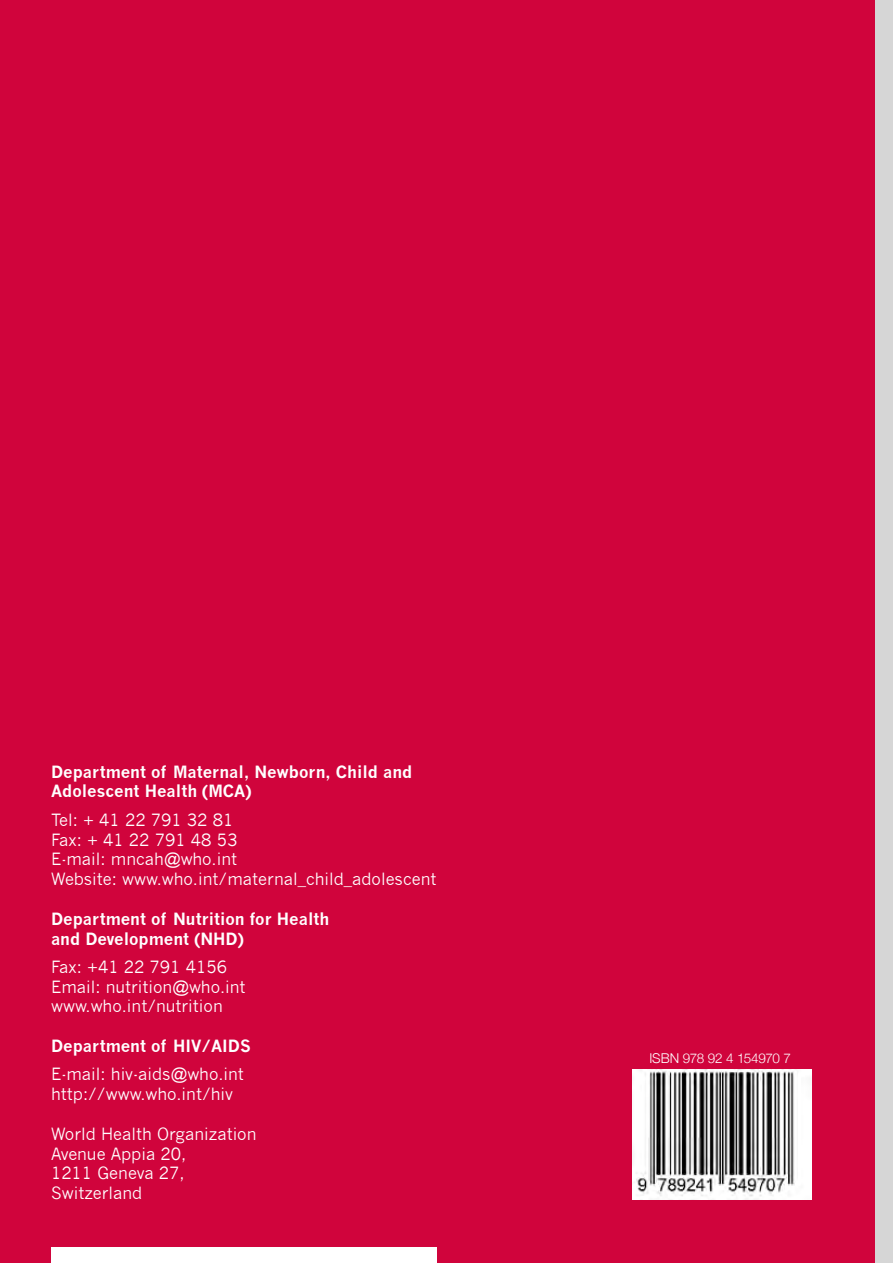
<style>
.page{position:relative;width:893px;height:1263px;background:#d0043c}
.page>*{position:absolute;margin:0;border:0;box-sizing:border-box;transform-origin:0 0}
.t1{font:16.5px/19.8px "News Gothic";color:#fff}
.t2{font:700 16.5px/19.8px "News Gothic";color:#fff}
.t3{font:300 13.5px "Helvetica Neue";letter-spacing:-.01em;color:#fff}
</style>
<div class="page">
<div style="left:876px;top:0;width:17px;height:1263px;background:#d6d6d6"></div>
<img style="left:632px;top:1069px;width:179px;height:130px">
<div style="left:51px;top:1248px;width:385px;height:15px;background:#fff"></div>
<p class="t2" style="left:51px;top:761px;width:363px">Department of Maternal, Newborn, Child and<br>Adolescent Health (MCA)</p>
<p class="t1" style="left:51px;top:809px;width:387px">Tel: + 41 22 791 32 81<br>Fax: + 41 22 791 48 53<br>E-mail: mncah@who.int<br>Website: www.who.int/maternal_child_adolescent</p>
<p class="t2" style="left:51px;top:908px;width:280px">Department of Nutrition for Health and Development (NHD)</p>
<p class="t1" style="left:51px;top:957px;width:196px">Fax: +41 22 791 4156<br>Email: nutrition@who.int www.who.int/nutrition</p>
<p class="t2" style="left:51px;top:1036px;width:201px">Department of HIV/AIDS</p>
<p class="t1" style="left:51px;top:1064px;width:194px">E-mail: hiv-aids@who.int http://www.who.int/hiv</p>
<p class="t1" style="left:51px;top:1123px;width:207px">World Health Organization<br>Avenue Appia 20,<br>1211 Geneva 27,<br>Switzerland</p>
<p class="t3" style="left:649px;top:1050px;width:143px">ISBN 978 92 4 154970 7</p>
</div>
